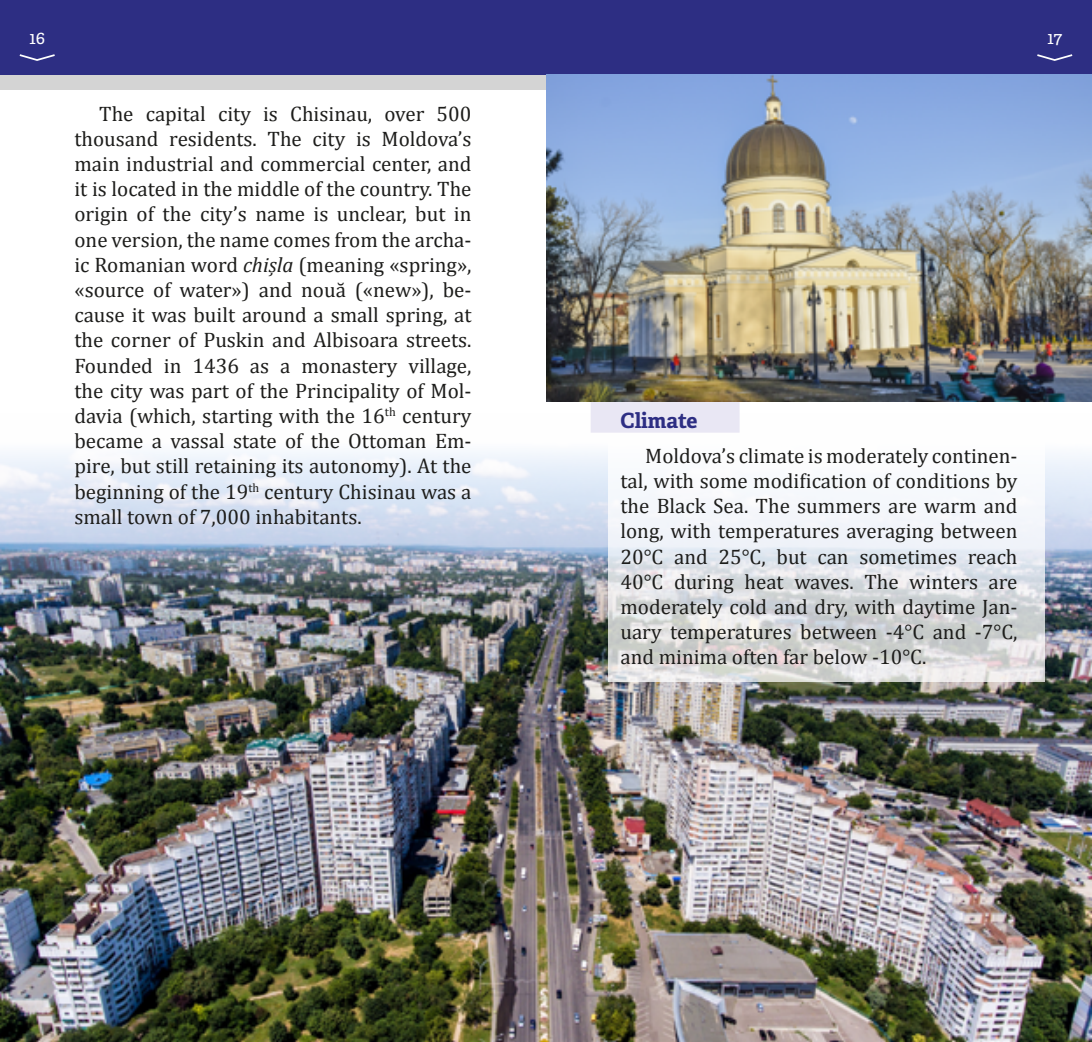
<style>
.page{position:relative;width:1092px;height:1042px;background:#fff}
.page>*{position:absolute;margin:0;border:0;box-sizing:border-box;transform-origin:0 0}
.t1{font:21px/25.2px "Cambria";color:#1d1d1b;text-align:justify}
.t2{font:700 21px "Adelle";color:#2d2e83}
.t3{font:17.5px "Adelle";color:#fff}
.s1{font-style:italic}
</style>
<div class="page">
<div style="left:0;top:0;width:546px;height:89px;background:#d4d4d4"></div>
<div style="left:0;top:0;width:546px;height:74px;background:#2d2e83"></div>
<div style="left:546px;top:0;width:545px;height:74px;background:#2d2e83"></div>
<img style="left:0;top:452px;width:1091px;height:590px">
<svg style="left:608px;top:402px;width:436px;height:279px"></svg>
<div style="left:590px;top:398px;width:149px;height:35px;background:#e9e7f4"></div>
<img style="left:546px;top:74px;width:545px;height:328px">
<svg style="left:19px;top:54px;width:36px;height:7px"></svg>
<svg style="left:1037px;top:54px;width:36px;height:7px"></svg>
<p class="t3" style="left:29px;top:27px;width:17px">16</p>
<p class="t3" style="left:1047px;top:27px;width:16px">17</p>
<p class="t1" style="left:74px;top:101px;width:398px;text-indent:25px">The capital city is Chisinau, over 500 thousand residents. The city is Moldova’s main industrial and commercial center, and it is located in the middle of the country. The origin of the city’s name is unclear, but in one version, the name comes from the archa&shy;ic Romanian word <span class="s1">chișla</span> (meaning «spring», «source of water») and nouă («new»), be&shy;cause it was built around a small spring, at the corner of Puskin and Albisoara streets.<br>Founded in 1436 as a monastery village, the city was part of the Principality of Mol&shy;davia (which, starting with the 16<sup>th</sup> century became a vassal state of the Ottoman Em&shy;pire, but still retaining its autonomy). At the beginning of the 19<sup>th</sup> century Chisinau was a small town of 7,000 inhabitants.</p>
<p class="t2" style="left:620px;top:407px;width:79px">Climate</p>
<p class="t1" style="left:620px;top:443px;width:398px;text-indent:25px">Moldova’s climate is moderately continen&shy;tal, with some modification of conditions by the Black Sea. The summers are warm and long, with temperatures averaging between 20°C and 25°C, but can sometimes reach 40°C during heat waves. The winters are moderately cold and dry, with daytime Jan&shy;uary temperatures between -4°C and -7°C, and minima often far below -10°C.</p>
</div>
